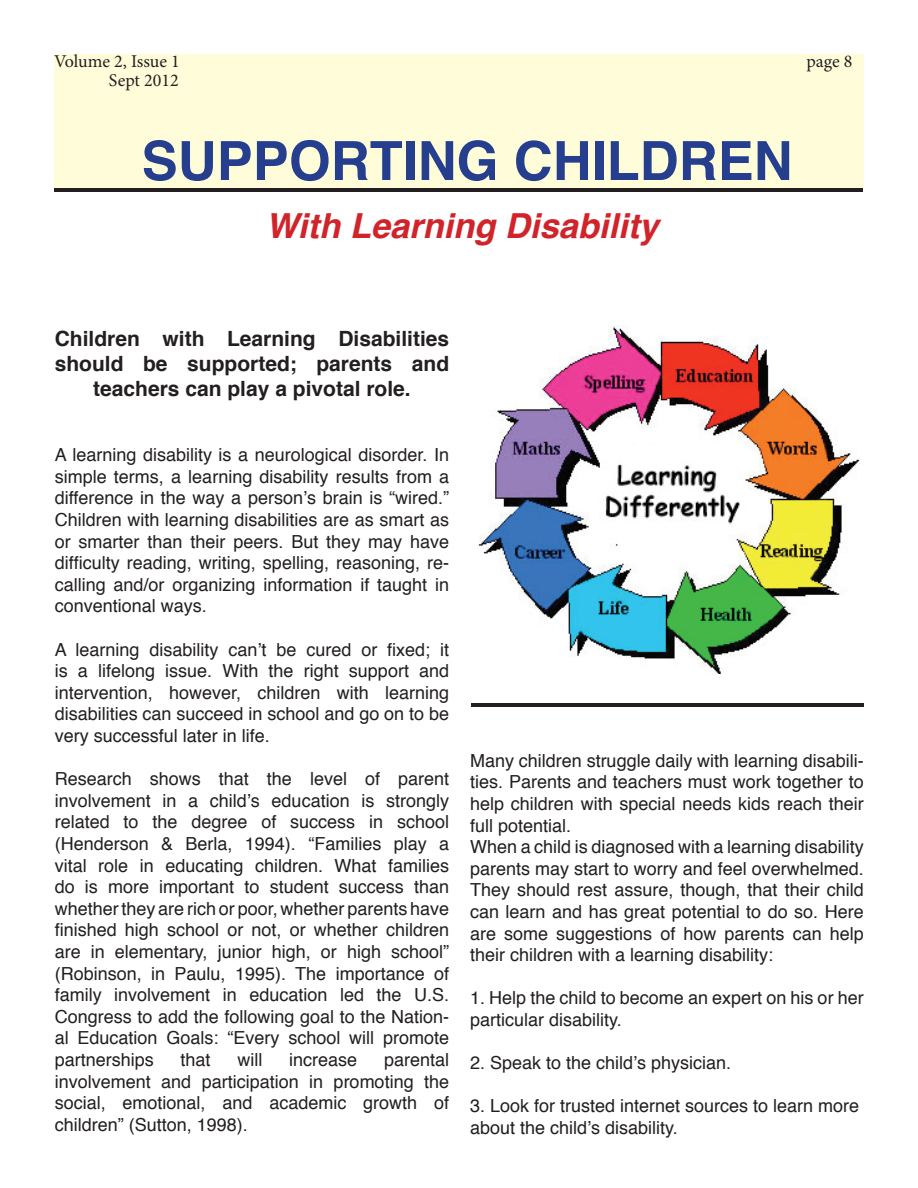
<style>
.page{position:relative;width:918px;height:1188px;background:#fff}
.page>*{position:absolute;margin:0;border:0;box-sizing:border-box;transform-origin:0 0}
.t1{font:700 54px "Helvetica";color:#253f8e}
.t2{font:italic 700 34.5px "Helvetica";color:#d1232a}
.t3{font:700 21px/25.2px "Helvetica";color:#231f20;text-align:center}
.t4{font:18px/21.6px "Helvetica";color:#231f20;text-align:justify}
.t5{font:18px "Minion Pro";letter-spacing:-.005em;color:#231f20}
</style>
<div class="page">
<div style="left:54px;top:54px;width:810px;height:133px;background:#fffcda"></div>
<hr style="left:55px;top:188px;width:808px;height:3px;background:#231f20">
<img style="left:478px;top:327px;width:382px;height:346px">
<hr style="left:471px;top:703px;width:393px;height:3px;background:#231f20">
<p class="t5" style="left:54px;top:49px;width:127px">Volume 2, Issue 1</p>
<p class="t5" style="left:806px;top:49px;width:47px">page 8</p>
<p class="t5" style="left:109px;top:68px;width:71px">Sept 2012</p>
<h1 class="t1" style="left:142px;top:117px;width:653px">SUPPORTING CHILDREN</h1>
<h2 class="t2" style="left:266px;top:197px;width:394px">With Learning Disability</h2>
<p class="t3" style="left:55px;top:326px;width:396px">Children with Learning Disabilities should be supported; parents and teachers can play a pivotal role.</p>
<p class="t4" style="left:55px;top:445px;width:396px">A learning disability is a neurological disorder. In simple terms, a learning disability results from a difference in the way a person’s brain is “wired.” Children with learning disabilities are as smart as or smarter than their peers. But they may have difficulty reading, writing, spelling, reasoning, re&shy;calling and/or organizing information if taught in conventional ways.</p>
<p class="t4" style="left:55px;top:639px;width:396px">A learning disability can’t be cured or fixed; it is a lifelong issue. With the right support and intervention, however, children with learning disabilities can succeed in school and go on to be very successful later in life.</p>
<p class="t4" style="left:55px;top:769px;width:396px">Research shows that the level of parent involvement in a child’s education is strongly related to the degree of success in school (Henderson &amp; Berla, 1994). “Families play a vital role in educating children. What families do is more important to student success than whether they are rich or poor, whether parents have finished high school or not, or whether children are in elementary, junior high, or high school” (Robinson, in Paulu, 1995). The importance of family involvement in education led the U.S.<br>Congress to add the following goal to the Nation&shy;al Education Goals: “Every school will promote partnerships</p>
<p class="t4" style="left:181px;top:1049px;width:32px">that</p>
<p class="t4" style="left:237px;top:1049px;width:26px">will</p>
<p class="t4" style="left:289px;top:1049px;width:70px">increase</p>
<p class="t4" style="left:55px;top:1049px;width:396px;text-indent:329px">parental involvement and participation in promoting the social, emotional, and academic growth of children” (Sutton, 1998).</p>
<p class="t4" style="left:470px;top:750px;width:395px;text-align:left">Many children struggle daily with learning disabili&shy;ties. Parents and teachers must work together to help children with special needs kids reach their full potential.<br>When a child is diagnosed with a learning disability parents may start to worry and feel overwhelmed.<br>They should rest assure, though, that their child can learn and has great potential to do so. Here are some suggestions of how parents can help their children with a learning disability:</p>
<p class="t4" style="left:470px;top:988px;width:395px">1. Help the child to become an expert on his or her particular disability.</p>
<p class="t4" style="left:470px;top:1053px;width:263px">2. Speak to the child’s physician.</p>
<p class="t4" style="left:470px;top:1096px;width:391px">3. Look for trusted internet sources to learn more about the child’s disability.</p>
</div>
